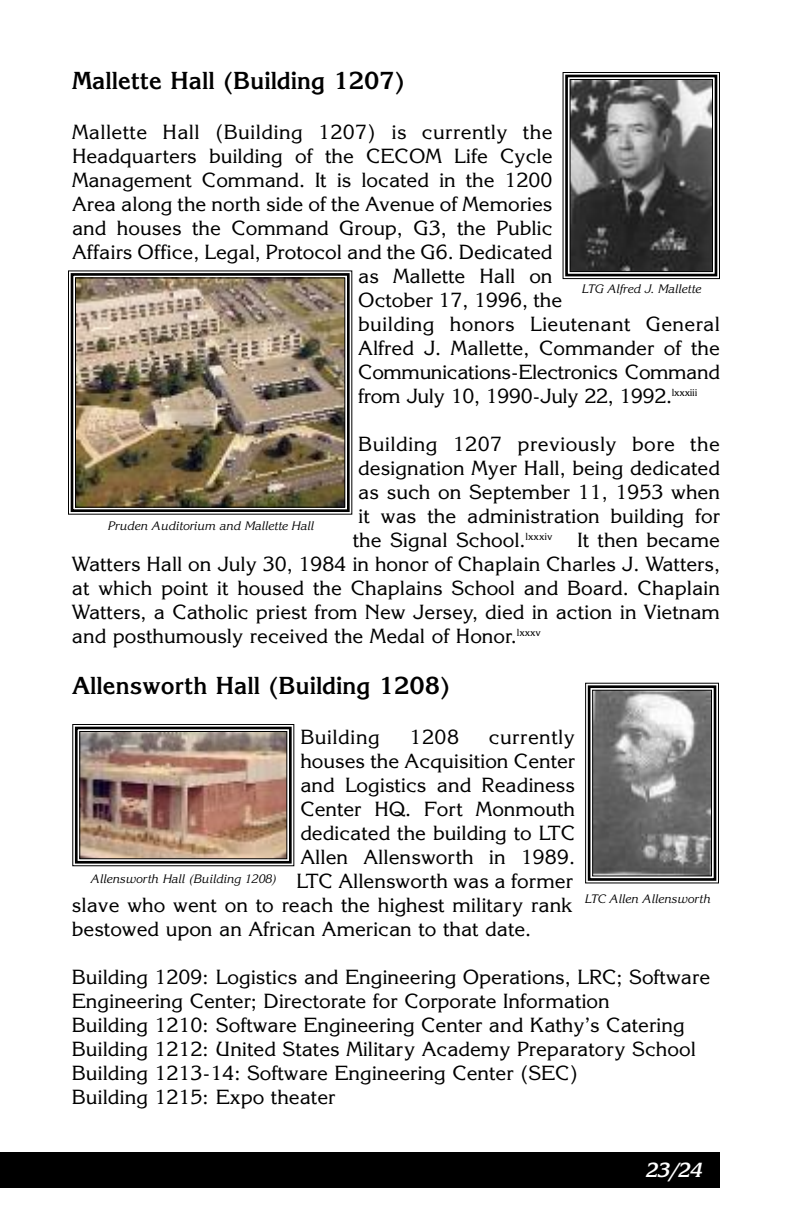
<style>
.page{position:relative;width:792px;height:1224px;background:#fff}
.page>*{position:absolute;margin:0;border:0;box-sizing:border-box;transform-origin:0 0}
.t1{font:700 24px "Korinna";color:#000}
.t2{font:20px/24px "Korinna";color:#000;text-align:justify}
.t3{font:20px "Korinna";letter-spacing:.02em;color:#000}
.t4{font:20px "Korinna";letter-spacing:-.02em;color:#000}
.t5{font:20px "Korinna";letter-spacing:.025em;color:#000}
.t6{font:italic 700 20px "Korinna";color:#fff}
.t7{font:italic 12px "Korinna";color:#000}
.s1{color:#000}
</style>
<div class="page">
<div style="left:0;top:1152px;width:720px;height:36px;background:#000"></div>
<img style="left:81px;top:733px;width:204px;height:124px">
<div style="left:72px;top:724px;width:222px;height:142px;border:1px solid #000"></div>
<div style="left:75px;top:727px;width:217px;height:137px;border:3px solid #000"></div>
<div style="left:79px;top:731px;width:208px;height:128px;border:1px solid #000"></div>
<img style="left:594px;top:692px;width:116px;height:182px">
<div style="left:585px;top:683px;width:134px;height:200px;border:1px solid #000"></div>
<div style="left:588px;top:685px;width:128px;height:196px;border:3px solid #000"></div>
<div style="left:592px;top:690px;width:120px;height:186px;border:1px solid #000"></div>
<img style="left:77px;top:279px;width:266px;height:227px">
<div style="left:71px;top:273px;width:279px;height:239px;border:3px solid #000"></div>
<div style="left:75px;top:277px;width:270px;height:231px;border:1px solid #000"></div>
<img style="left:572px;top:81px;width:139px;height:189px">
<div style="left:563px;top:72px;width:157px;height:207px;border:1px solid #000"></div>
<div style="left:565px;top:75px;width:152px;height:201px;border:3px solid #000"></div>
<div style="left:570px;top:79px;width:143px;height:193px;border:1px solid #000"></div>
<p class="t1" style="left:72px;top:72px;width:334px">Mallette Hall (Building 1207)</p>
<p class="t3" style="left:72px;top:125px;width:482px">Mallette Hall (Building 1207) is currently the</p>
<p class="t2" style="left:72px;top:146px;width:482px">Headquarters building of the CECOM Life Cycle</p>
<p class="t2" style="left:72px;top:170px;width:482px">Management Command. It is located in the 1200</p>
<p class="t2" style="left:72px;top:194px;width:482px">Area along the north side of the Avenue of Memories</p>
<p class="t2" style="left:72px;top:218px;width:482px">and houses the Command Group, G3, the Public</p>
<p class="t2" style="left:72px;top:242px;width:482px">Affairs Office, Legal, Protocol and the G6. Dedicated</p>
<p class="t2" style="left:358px;top:266px;width:196px">as Mallette Hall on</p>
<p class="t2" style="left:358px;top:290px;width:205px">October 17, 1996, the</p>
<p class="t3" style="left:358px;top:317px;width:363px">building honors Lieutenant General</p>
<p class="t2" style="left:358px;top:338px;width:363px">Alfred J. Mallette, Commander of the</p>
<p class="t4" style="left:358px;top:365px;width:363px">Communications-Electronics Command</p>
<p class="t4" style="left:358px;top:389px;width:341px">from July 10, 1990-July 22, 1992.<sup>lxxxiii</sup></p>
<p class="t2" style="left:353px;top:434px;width:369px">Building 1207 previously bore the designation Myer Hall, being dedicated as such on September 11, 1953 when it was the administration building for the Signal School.<sup>lxxxiv</sup></p>
<p class="t7" style="left:582px;top:284px;width:121px">LTG Alfred J. Mallette</p>
<p class="t7" style="left:108px;top:521px;width:207px">Pruden Auditorium and Mallette Hall</p>
<p class="t2" style="left:72px;top:530px;width:650px;text-indent:506px">It then became Watters Hall on July 30, 1984 in honor of Chaplain Charles J. Watters, at which point it housed the Chaplains School and Board. Chaplain Watters, a Catholic priest from New Jersey, died in action in Vietnam and posthumously received the Medal of Honor.<sup>lxxxv</sup></p>
<p class="t1" style="left:72px;top:677px;width:380px">Allensworth Hall (Building 1208)</p>
<p class="t5" style="left:300px;top:730px;width:81px">Building</p>
<p class="t2" style="left:410px;top:727px;width:51px">1208</p>
<p class="t5" style="left:489px;top:730px;width:88px">currently</p>
<p class="t2" style="left:300px;top:751px;width:276px">houses the Acquisition Center</p>
<p class="t2" style="left:300px;top:775px;width:276px">and Logistics and Readiness</p>
<p class="t2" style="left:300px;top:799px;width:276px">Center HQ. Fort Monmouth</p>
<p class="t2" style="left:300px;top:823px;width:276px">dedicated the building to LTC</p>
<p class="t2" style="left:300px;top:847px;width:276px">Allen Allensworth in 1989.</p>
<p class="t2" style="left:296px;top:871px;width:278px">LTC Allensworth was a former</p>
<p class="t2" style="left:72px;top:895px;width:502px">slave who went on to reach the highest military rank</p>
<p class="t2" style="left:72px;top:919px;width:461px">bestowed upon an African American to that date.</p>
<p class="t2" style="left:72px;top:967px;width:640px;text-align:left">Building 1209: Logistics and Engineering Operations, LRC; Software Engineering Center; Directorate for Corporate Information<br>Building 1210: Software Engineering Center and Kathy’s Catering Building 1212: United States Military Academy Preparatory School Building 1213-14: Software Engineering Center (SEC)<br>Building 1215: Expo theater</p>
<p class="t7" style="left:90px;top:874px;width:188px">Allensworth Hall (Building 1208)</p>
<p class="t7" style="left:585px;top:895px;width:127px">LTC Allen Allensworth</p>
<p class="t6" style="left:645px;top:1163px;width:70px">23/24 <span class="s1">.</span></p>
</div>
